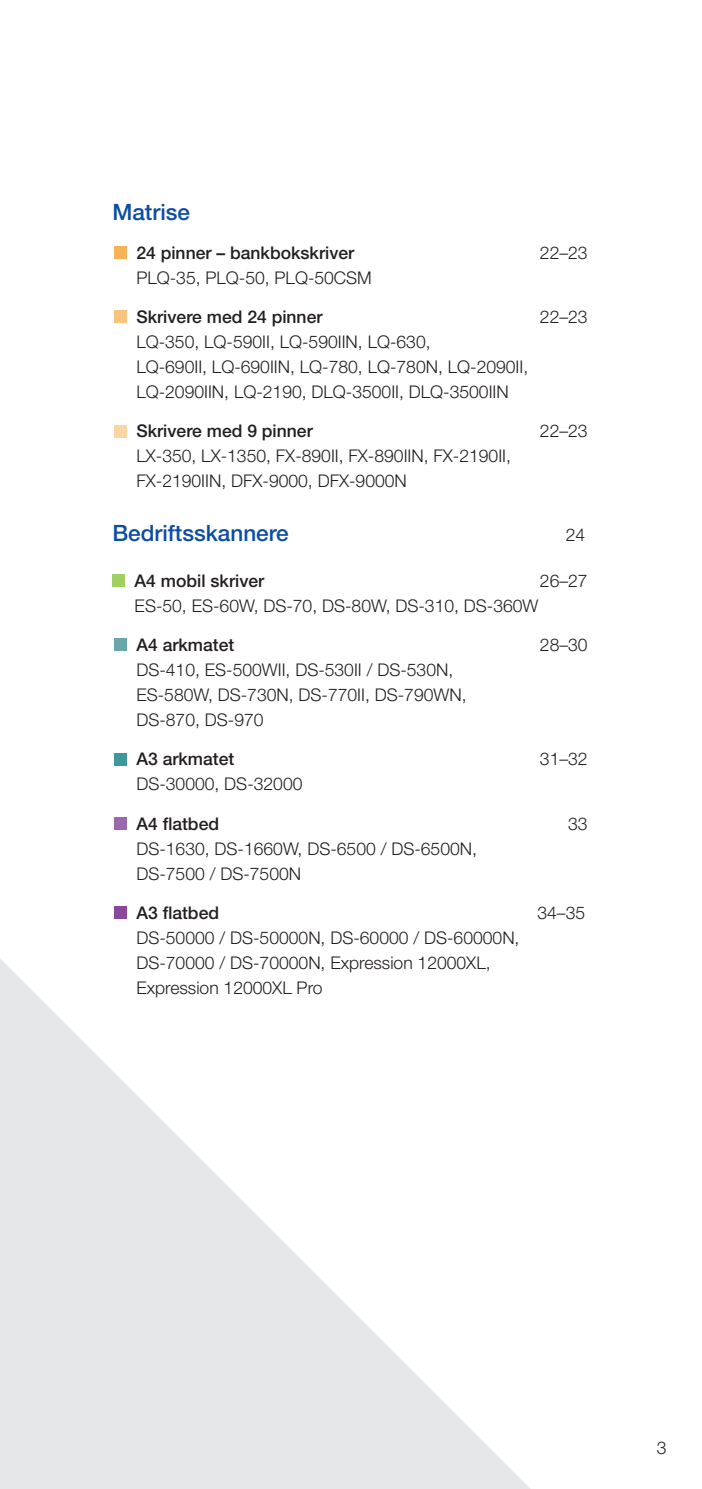
<style>
.page{position:relative;width:702px;height:1489px;background:#fff}
.page>*{position:absolute;margin:0;border:0;box-sizing:border-box;transform-origin:0 0}
.t1{font:500 22.5px "Helvetica Neue LT Pro";color:#0d4da1}
.t2{font:300 17.5px/25px "Helvetica Neue LT Pro";color:#231f20}
.t3{font:500 17.5px "Helvetica Neue LT Pro";color:#231f20}
</style>
<div class="page">
<svg style="left:0;top:959px;width:529px;height:529px;fill:#e6e7e9"></svg>
<div style="left:114px;top:246px;width:13px;height:13px;background:#f6b355"></div>
<div style="left:114px;top:310px;width:13px;height:13px;background:#f8c47d"></div>
<div style="left:114px;top:425px;width:13px;height:12px;background:#fbd5a4"></div>
<div style="left:112px;top:574px;width:13px;height:12px;background:#a2cf62"></div>
<div style="left:114px;top:638px;width:13px;height:13px;background:#6ba6aa"></div>
<div style="left:114px;top:753px;width:13px;height:12px;background:#3d979b"></div>
<div style="left:114px;top:816px;width:13px;height:13px;background:#9a68ac"></div>
<div style="left:114px;top:906px;width:13px;height:12px;background:#89489c"></div>
<p class="t1" style="left:112px;top:198px;width:79px">Matrise</p>
<p class="t3" style="left:136px;top:242px;width:219px">24 pinner – bankbokskriver</p>
<p class="t2" style="left:540px;top:240px;width:49px">22–23</p>
<p class="t2" style="left:136px;top:265px;width:237px">PLQ-35, PLQ-50, PLQ-50CSM</p>
<p class="t3" style="left:136px;top:306px;width:188px">Skrivere med 24 pinner</p>
<p class="t2" style="left:540px;top:304px;width:49px">22–23</p>
<p class="t2" style="left:136px;top:329px;width:393px">LQ-350, LQ-590II, LQ-590IIN, LQ-630,<br>LQ-690II, LQ-690IIN, LQ-780, LQ-780N, LQ-2090II,<br>LQ-2090IIN, LQ-2190, DLQ-3500II, DLQ-3500IIN</p>
<p class="t3" style="left:136px;top:420px;width:178px">Skrivere med 9 pinner</p>
<p class="t2" style="left:540px;top:418px;width:49px">22–23</p>
<p class="t2" style="left:136px;top:443px;width:376px">LX-350, LX-1350, FX-890II, FX-890IIN, FX-2190II,<br>FX-2190IIN, DFX-9000, DFX-9000N</p>
<p class="t1" style="left:112px;top:519px;width:178px">Bedriftsskannere</p>
<p class="t2" style="left:565px;top:521px;width:21px">24</p>
<p class="t3" style="left:135px;top:570px;width:131px">A4 mobil skriver</p>
<p class="t2" style="left:540px;top:567px;width:49px">26–27</p>
<p class="t2" style="left:135px;top:592px;width:405px">ES-50, ES-60W, DS-70, DS-80W, DS-310, DS-360W</p>
<p class="t3" style="left:136px;top:634px;width:99px">A4 arkmatet</p>
<p class="t2" style="left:540px;top:632px;width:49px">28–30</p>
<p class="t2" style="left:136px;top:657px;width:332px">DS-410, ES-500WII, DS-530II / DS-530N,<br>ES-580W, DS-730N, DS-770II, DS-790WN,<br>DS-870, DS-970</p>
<p class="t3" style="left:136px;top:748px;width:99px">A3 arkmatet</p>
<p class="t2" style="left:540px;top:746px;width:49px">31–32</p>
<p class="t2" style="left:136px;top:771px;width:168px">DS-30000, DS-32000</p>
<p class="t3" style="left:136px;top:812px;width:84px">A4 flatbed</p>
<p class="t2" style="left:568px;top:810px;width:21px">33</p>
<p class="t2" style="left:136px;top:835px;width:342px">DS-1630, DS-1660W, DS-6500 / DS-6500N,<br>DS-7500 / DS-7500N</p>
<p class="t3" style="left:136px;top:902px;width:84px">A3 flatbed</p>
<p class="t2" style="left:537px;top:899px;width:49px">34–35</p>
<p class="t2" style="left:136px;top:924px;width:384px">DS-50000 / DS-50000N, DS-60000 / DS-60000N,<br>DS-70000 / DS-70000N, Expression 12000XL,<br>Expression 12000XL Pro</p>
<p class="t2" style="left:656px;top:1434px;width:11px">3</p>
</div>
